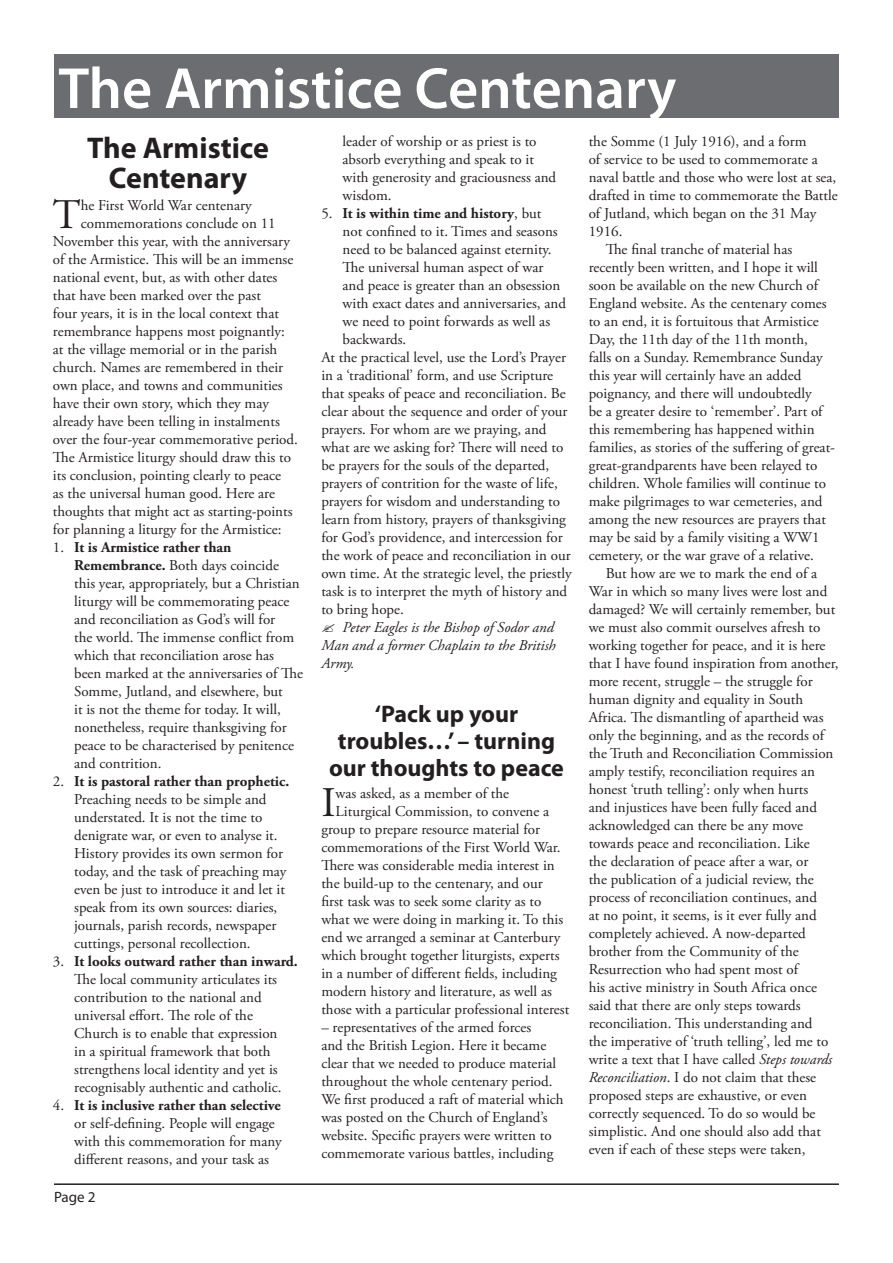
<style>
.page{position:relative;width:893px;height:1263px;background:#fff}
.page>*{position:absolute;margin:0;border:0;box-sizing:border-box;transform-origin:0 0}
.Header_text{font:600 58.5px "Myriad Pro";color:#fff}
.Big_cap_body{font:42.15px "Adobe Garamond Pro";color:#231f20}
.Column_Header_1{font:700 30px/30px "Myriad Pro";color:#231f20;text-align:center}
.Column_Header_1-2{font:700 24px/27px "Myriad Pro";color:#231f20;text-align:center}
.Body_text{font:15px/18px "Adobe Garamond Pro";color:#231f20}
.Big_cap_body-2{font:15px/18px "Adobe Garamond Pro";color:#231f20}
.Body_numbered_list{font:15px/18px "Adobe Garamond Pro";color:#231f20}
.Body_no_indent{font:15px/18px "Adobe Garamond Pro";color:#231f20}
.Author{font:italic 15px/18px "Adobe Garamond Pro";color:#231f20}
.Footer_left{font:15px "Myriad Pro";color:#231f20}
.s1{font-weight:700}
.s2{font-style:italic}
</style>
<div class="page">
<hr style="left:54px;top:1183px;width:785px;height:2px;background:#231f20">
<div style="left:54px;top:54px;width:785px;height:64px;background:#6c6d70"></div>
<p class="Header_text" style="left:58px;top:51px;width:619px">The Armistice Centenary</p>
<p class="Column_Header_1" style="left:87px;top:131px;width:183px">The Armistice<br>Centenary</p>
<p class="Big_cap_body" style="left:53px;top:189px;width:29px">T</p>
<p class="Big_cap_body-2" style="left:81px;top:197px;width:173px">he First World War centenary</p>
<p class="Body_numbered_list" style="left:343px;top:133px;width:215px">leader of worship or as priest is to absorb everything and speak to it with generosity and graciousness and wisdom.</p>
<p class="Body_numbered_list" style="left:343px;top:205px;width:225px;text-indent:-21px">5. <span class="s1">It is within time and history</span>, but<br>not confined to it. Times and seasons need to be balanced against eternity.<br>The universal human aspect of war and peace is greater than an obsession with exact dates and anniversaries, and we need to point forwards as well as backwards.</p>
<p class="Body_no_indent" style="left:321px;top:349px;width:252px">At the practical level, use the Lord’s Prayer in a ‘traditional’ form, and use Scripture that speaks of peace and reconciliation. Be clear about the sequence and order of your prayers. For whom are we praying, and what are we asking for? There will need to be prayers for the souls of the departed, prayers of contrition for the waste of life, prayers for wisdom and understanding to learn from history, prayers of thanksgiving for God’s providence, and intercession for the work of peace and reconciliation in our own time. At the strategic level, the priestly task is to interpret the myth of history and to bring hope.</p>
<p class="Author" style="left:321px;top:619px;width:236px;text-indent:21px">Peter Eagles is the Bishop of Sodor and<br>Man and a former Chaplain to the British<br>Army.</p>
<p class="Column_Header_1-2" style="left:329px;top:699px;width:236px">‘Pack up your troubles…’ – turning our thoughts to peace</p>
<p class="Big_cap_body" style="left:321px;top:777px;width:16px">I</p>
<p class="Big_cap_body-2" style="left:336px;top:784px;width:175px">was asked, as a member of the</p>
<p class="Big_cap_body-2" style="left:589px;top:133px;width:251px">the Somme (1 July 1916), and a form<br>of service to be used to commemorate a naval battle and those who were lost at sea, drafted in time to commemorate the Battle of Jutland, which began on the 31 May<br>1916.</p>
<p class="Body_text" style="left:589px;top:241px;width:248px;text-indent:17px">The final tranche of material has recently been written, and I hope it will soon be available on the new Church of England website. As the centenary comes to an end, it is fortuitous that Armistice Day, the 11th day of the 11th month,<br>falls on a Sunday. Remembrance Sunday this year will certainly have an added poignancy, and there will undoubtedly<br>be a greater desire to ‘remember’. Part of this remembering has happened within families, as stories of the suffering of great&shy;great-grandparents have been relayed to children. Whole families will continue to make pilgrimages to war cemeteries, and among the new resources are prayers that may be said by a family visiting a WW1 cemetery, or the war grave of a relative.</p>
<p class="Body_text" style="left:589px;top:565px;width:251px;text-indent:17px">But how are we to mark the end of a War in which so many lives were lost and damaged? We will certainly remember, but we must also commit ourselves afresh to working together for peace, and it is here that I have found inspiration from another, more recent, struggle – the struggle for human dignity and equality in South Africa. The dismantling of apartheid was only the beginning, and as the records of the Truth and Reconciliation Commission amply testify, reconciliation requires an honest ‘truth telling’: only when hurts<br>and injustices have been fully faced and acknowledged can there be any move towards peace and reconciliation. Like<br>the declaration of peace after a war, or<br>the publication of a judicial review, the process of reconciliation continues, and<br>at no point, it seems, is it ever fully and completely achieved. A now-departed brother from the Community of the Resurrection who had spent most of<br>his active ministry in South Africa once said that there are only steps towards reconciliation. This understanding and<br>the imperative of ‘truth telling’, led me to write a text that I have called <span class="s2">Steps towards Reconciliation</span>. I do not claim that these proposed steps are exhaustive, or even correctly sequenced. To do so would be simplistic. And one should also add that even if each of these steps were taken,</p>
<p class="Big_cap_body-2" style="left:81px;top:215px;width:196px">commemorations conclude on 11</p>
<p class="Big_cap_body-2" style="left:53px;top:233px;width:239px">November this year, with the anniversary</p>
<p class="Big_cap_body-2" style="left:53px;top:251px;width:242px">of the Armistice. This will be an immense</p>
<p class="Big_cap_body-2" style="left:53px;top:269px;width:226px">national event, but, as with other dates</p>
<p class="Big_cap_body-2" style="left:53px;top:287px;width:210px">that have been marked over the past</p>
<p class="Big_cap_body-2" style="left:53px;top:305px;width:228px">four years, it is in the local context that</p>
<p class="Big_cap_body-2" style="left:53px;top:323px;width:234px">remembrance happens most poignantly:</p>
<p class="Big_cap_body-2" style="left:53px;top:341px;width:226px">at the village memorial or in the parish</p>
<p class="Big_cap_body-2" style="left:53px;top:359px;width:232px">church. Names are remembered in their</p>
<p class="Big_cap_body-2" style="left:53px;top:377px;width:231px">own place, and towns and communities</p>
<p class="Big_cap_body-2" style="left:53px;top:395px;width:218px">have their own story, which they may</p>
<p class="Big_cap_body-2" style="left:53px;top:413px;width:229px">already have been telling in instalments</p>
<p class="Big_cap_body-2" style="left:53px;top:431px;width:247px">over the four-year commemorative period.</p>
<p class="Big_cap_body-2" style="left:53px;top:449px;width:240px">The Armistice liturgy should draw this to</p>
<p class="Big_cap_body-2" style="left:53px;top:467px;width:230px">its conclusion, pointing clearly to peace</p>
<p class="Big_cap_body-2" style="left:53px;top:485px;width:224px">as the universal human good. Here are</p>
<p class="Big_cap_body-2" style="left:53px;top:503px;width:241px">thoughts that might act as starting-points</p>
<p class="Big_cap_body-2" style="left:53px;top:521px;width:230px">for planning a liturgy for the Armistice:</p>
<p class="Body_numbered_list" style="left:74px;top:539px;width:231px;text-indent:-21px">1. <span class="s1">It is Armistice rather than Remembrance.</span> Both days coincide this year, appropriately, but a Christian liturgy will be commemorating peace and reconciliation as God’s will for<br>the world. The immense conflict from which that reconciliation arose has been marked at the anniversaries of The Somme, Jutland, and elsewhere, but<br>it is not the theme for today. It will, nonetheless, require thanksgiving for peace to be characterised by penitence and contrition.</p>
<p class="Body_numbered_list" style="left:74px;top:773px;width:217px;text-indent:-21px">2. <span class="s1">It is pastoral rather than prophetic.<br></span>Preaching needs to be simple and understated. It is not the time to denigrate war, or even to analyse it.<br>History provides its own sermon for today, and the task of preaching may even be just to introduce it and let it speak from its own sources: diaries, journals, parish records, newspaper cuttings, personal recollection.</p>
<p class="Body_numbered_list" style="left:74px;top:953px;width:225px;text-indent:-21px">3. <span class="s1">It looks outward rather than inward.<br></span>The local community articulates its contribution to the national and universal effort. The role of the Church is to enable that expression<br>in a spiritual framework that both strengthens local identity and yet is recognisably authentic and catholic.</p>
<p class="Body_numbered_list" style="left:74px;top:1097px;width:209px;text-indent:-21px">4. <span class="s1">It is inclusive rather than selective </span>or self-defining. People will engage with this commemoration for many different reasons, and your task as</p>
<p class="Big_cap_body-2" style="left:336px;top:802px;width:215px">Liturgical Commission, to convene a</p>
<p class="Big_cap_body-2" style="left:321px;top:820px;width:220px">group to prepare resource material for</p>
<p class="Big_cap_body-2" style="left:321px;top:838px;width:241px">commemorations of the First World War.</p>
<p class="Big_cap_body-2" style="left:321px;top:856px;width:235px">There was considerable media interest in</p>
<p class="Big_cap_body-2" style="left:321px;top:874px;width:223px">the build-up to the centenary, and our</p>
<p class="Big_cap_body-2" style="left:321px;top:892px;width:222px">first task was to seek some clarity as to</p>
<p class="Big_cap_body-2" style="left:321px;top:910px;width:243px">what we were doing in marking it. To this</p>
<p class="Big_cap_body-2" style="left:321px;top:928px;width:240px">end we arranged a seminar at Canterbury</p>
<p class="Big_cap_body-2" style="left:321px;top:946px;width:240px">which brought together liturgists, experts</p>
<p class="Big_cap_body-2" style="left:321px;top:964px;width:237px">in a number of different fields, including</p>
<p class="Big_cap_body-2" style="left:321px;top:982px;width:232px">modern history and literature, as well as</p>
<p class="Big_cap_body-2" style="left:321px;top:1000px;width:249px">those with a particular professional interest</p>
<p class="Big_cap_body-2" style="left:321px;top:1018px;width:244px">– representatives of the armed forces<br>and the British Legion. Here it became clear that we needed to produce material throughout the whole centenary period.<br>We first produced a raft of material which was posted on the Church of England’s website. Specific prayers were written to commemorate various battles, including</p>
<p class="Footer_left" style="left:54px;top:1188px;width:43px">Page 2</p>
</div>
